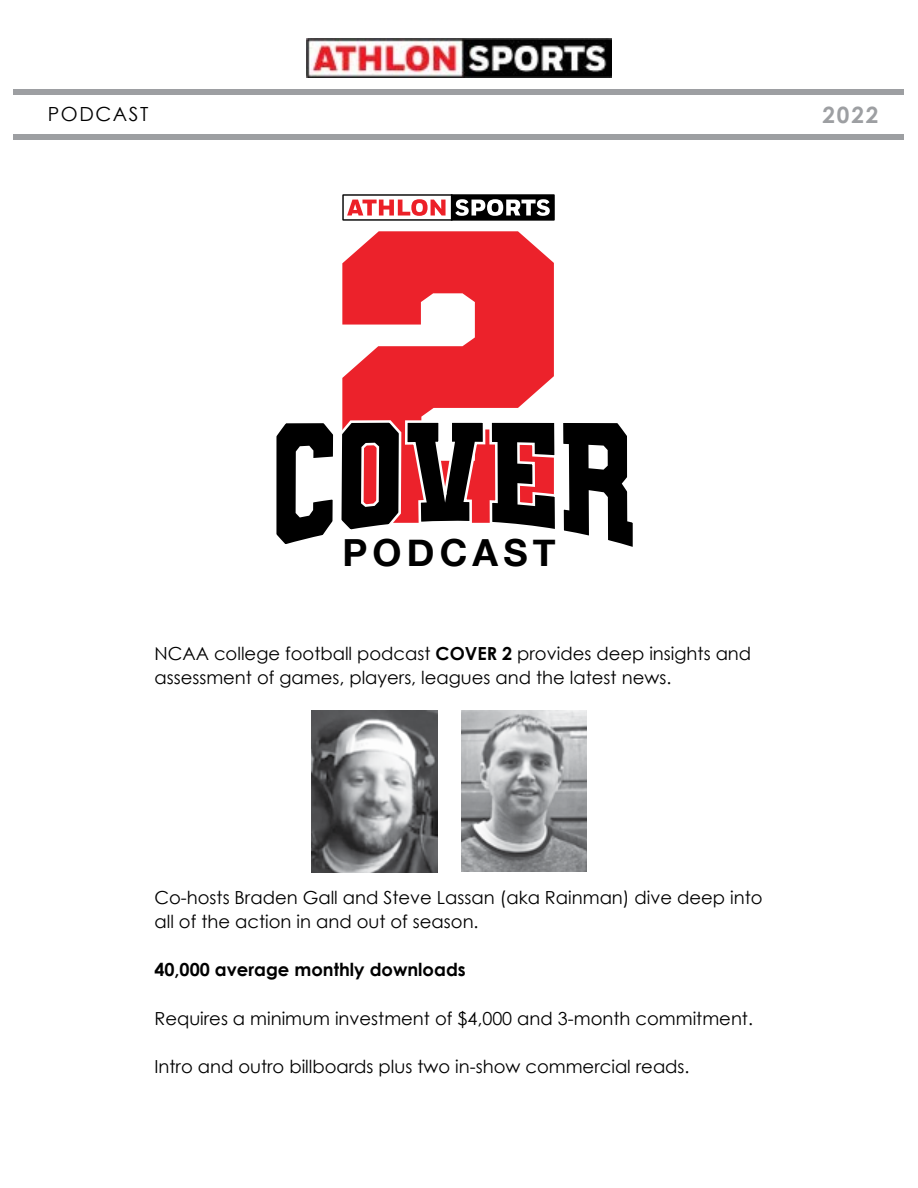
<style>
.page{position:relative;width:918px;height:1188px;background:#fff}
.page>*{position:absolute;margin:0;border:0;box-sizing:border-box;transform-origin:0 0}
.t1{font:700 416.4px "Varsity Team";color:#ec222b;scale:1.14 1}
.t2{font:700 37.35px "Helvetica Neue";letter-spacing:.14em;color:#000}
.t3{font:700 22.5px "Century Gothic";color:#9d9fa2}
.t4{font:19.5px "Century Gothic";letter-spacing:.08em;color:#000}
.t5{font:18px/24px "Century Gothic";color:#000}
.t6{font:700 18px "Century Gothic";color:#000}
.s1{font-weight:700}
</style>
<div class="page">
<div style="left:14px;top:89px;width:890px;height:6px;background:#9d9fa2"></div>
<div style="left:14px;top:134px;width:890px;height:6px;background:#9d9fa2"></div>
<img style="left:306px;top:38px;width:306px;height:39px">
<svg style="left:276px;top:422px;width:357px;height:125px"></svg>
<svg style="left:342px;top:194px;width:213px;height:27px"></svg>
<img style="left:312px;top:710px;width:125px;height:163px">
<img style="left:461px;top:710px;width:125px;height:162px">
<p class="t4" style="left:48px;top:101px;width:102px">PODCAST</p>
<h1 class="t1" style="left:323px;top:140px;width:220px">2</h1>
<h2 class="t2" style="left:342px;top:523px;width:215px">PODCAST</h2>
<p class="t5" style="left:154px;top:641px;width:598px">NCAA college football podcast <span class="s1">COVER 2</span> provides deep insights and assessment of games, players, leagues and the latest news.</p>
<p class="t3" style="left:823px;top:101px;width:57px">2022</p>
<p class="t5" style="left:154px;top:886px;width:610px">Co-hosts Braden Gall and Steve Lassan (aka Rainman) dive deep into all of the action in and out of season.</p>
<p class="t6" style="left:154px;top:959px;width:313px">40,000 average monthly downloads</p>
<p class="t5" style="left:154px;top:1006px;width:600px">Requires a minimum investment of $4,000 and 3-month commitment.</p>
<p class="t5" style="left:154px;top:1054px;width:537px">Intro and outro billboards plus two in-show commercial reads.</p>
</div>
